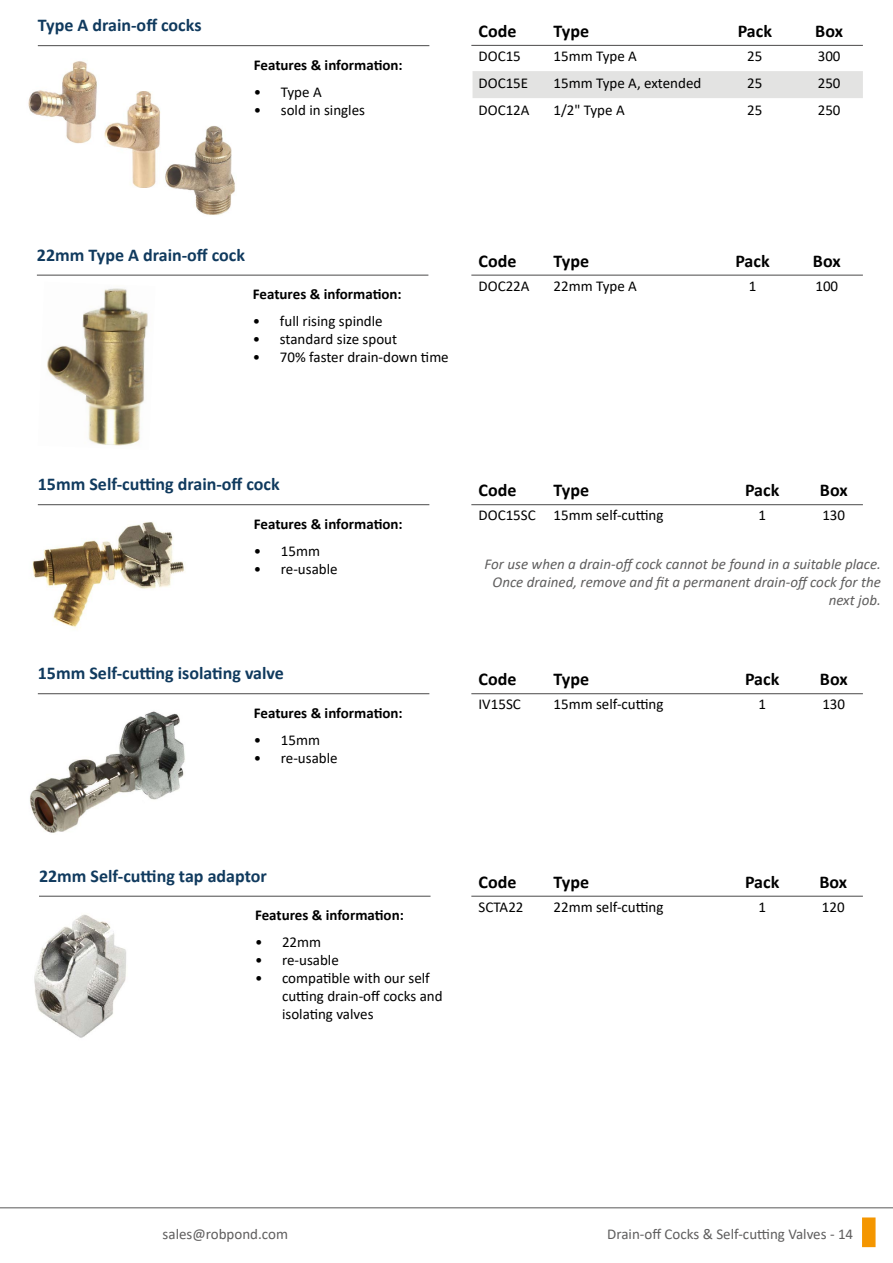
<style>
.page{position:relative;width:893px;height:1263px;background:#fff}
.page>*{position:absolute;margin:0;border:0;box-sizing:border-box;transform-origin:0 0}
.t1{font:700 18px "Calibri";color:#103a5e}
.t2{font:700 18px "Calibri";color:#000}
.t3{font:15px/18px "Calibri";color:#000}
.t4{font:italic 15px/18px "Calibri";color:#5f5e5e;text-align:right}
.t5{font:700 15px "Calibri";color:#000}
.t6{font:15px "Calibri";color:#5f5e5e}
</style>
<div class="page">
<img style="left:165px;top:125px;width:70px;height:90px">
<img style="left:28px;top:61px;width:69px;height:83px">
<img style="left:104px;top:92px;width:57px;height:95px">
<img style="left:47px;top:288px;width:101px;height:158px">
<img style="left:32px;top:522px;width:152px;height:106px">
<img style="left:30px;top:711px;width:155px;height:122px">
<img style="left:34px;top:914px;width:92px;height:124px">
<div style="left:472px;top:71px;width:391px;height:27px;background:#e3e3e2"></div>
<svg style="left:0;top:1207px;width:893px;height:41px"></svg>
<hr style="left:38px;top:45px;width:391px;height:1px;background:#5f5e5e">
<hr style="left:471px;top:45px;width:392px;height:1px;background:#5f5e5e">
<hr style="left:37px;top:275px;width:391px;height:1px;background:#5f5e5e">
<hr style="left:471px;top:275px;width:392px;height:1px;background:#5f5e5e">
<hr style="left:38px;top:504px;width:391px;height:1px;background:#5f5e5e">
<hr style="left:471px;top:504px;width:392px;height:1px;background:#5f5e5e">
<hr style="left:38px;top:693px;width:391px;height:1px;background:#5f5e5e">
<hr style="left:471px;top:693px;width:392px;height:1px;background:#5f5e5e">
<hr style="left:39px;top:896px;width:392px;height:1px;background:#5f5e5e">
<hr style="left:471px;top:896px;width:392px;height:1px;background:#5f5e5e">
<div style="left:862px;top:1217px;width:13px;height:30px;background:#f49600;border:2px solid #f49600"></div>
<p class="t1" style="left:38px;top:13px;width:165px">Type A drain-off cocks</p>
<p class="t5" style="left:254px;top:54px;width:150px">Features &amp; information:</p>
<p class="t3" style="left:254px;top:82px;width:69px">• Type A</p>
<p class="t3" style="left:254px;top:100px;width:113px">• sold in singles</p>
<p class="t2" style="left:478px;top:19px;width:39px">Code</p>
<p class="t2" style="left:553px;top:19px;width:37px">Type</p>
<p class="t2" style="left:738px;top:19px;width:36px">Pack</p>
<p class="t2" style="left:815px;top:19px;width:29px">Box</p>
<p class="t3" style="left:478px;top:47px;width:44px">DOC15</p>
<p class="t3" style="left:553px;top:47px;width:85px">15mm Type A</p>
<p class="t3" style="left:747px;top:47px;width:17px">25</p>
<p class="t3" style="left:818px;top:47px;width:24px">300</p>
<p class="t3" style="left:478px;top:74px;width:51px">DOC15E</p>
<p class="t3" style="left:553px;top:74px;width:149px">15mm Type A, extended</p>
<p class="t3" style="left:747px;top:74px;width:17px">25</p>
<p class="t3" style="left:818px;top:74px;width:24px">250</p>
<p class="t3" style="left:478px;top:101px;width:53px">DOC12A</p>
<p class="t3" style="left:553px;top:101px;width:73px">1/2" Type A</p>
<p class="t3" style="left:747px;top:101px;width:17px">25</p>
<p class="t3" style="left:818px;top:101px;width:24px">250</p>
<p class="t1" style="left:37px;top:242px;width:210px">22mm Type A drain-off cock</p>
<p class="t5" style="left:253px;top:284px;width:150px">Features &amp; information:</p>
<p class="t3" style="left:253px;top:312px;width:131px">• full rising spindle</p>
<p class="t3" style="left:253px;top:330px;width:146px">• standard size spout</p>
<p class="t3" style="left:253px;top:348px;width:197px">• 70% faster drain-down time</p>
<p class="t2" style="left:478px;top:248px;width:39px">Code</p>
<p class="t2" style="left:553px;top:248px;width:37px">Type</p>
<p class="t2" style="left:735px;top:248px;width:36px">Pack</p>
<p class="t2" style="left:813px;top:248px;width:29px">Box</p>
<p class="t3" style="left:478px;top:277px;width:53px">DOC22A</p>
<p class="t3" style="left:553px;top:277px;width:85px">22mm Type A</p>
<p class="t3" style="left:749px;top:277px;width:9px">1</p>
<p class="t3" style="left:815px;top:277px;width:24px">100</p>
<p class="t1" style="left:38px;top:472px;width:243px">15mm Self-cutting drain-off cock</p>
<p class="t5" style="left:254px;top:513px;width:150px">Features &amp; information:</p>
<p class="t3" style="left:254px;top:541px;width:68px">• 15mm</p>
<p class="t3" style="left:254px;top:559px;width:85px">• re-usable</p>
<p class="t1" style="left:38px;top:661px;width:248px">15mm Self-cutting isolating valve</p>
<p class="t5" style="left:254px;top:702px;width:150px">Features &amp; information:</p>
<p class="t3" style="left:254px;top:730px;width:68px">• 15mm</p>
<p class="t3" style="left:254px;top:748px;width:85px">• re-usable</p>
<p class="t2" style="left:478px;top:478px;width:39px">Code</p>
<p class="t2" style="left:553px;top:478px;width:37px">Type</p>
<p class="t2" style="left:745px;top:478px;width:36px">Pack</p>
<p class="t2" style="left:820px;top:478px;width:29px">Box</p>
<p class="t3" style="left:478px;top:506px;width:187px">DOC15SC 15mm self-cutting</p>
<p class="t3" style="left:758px;top:506px;width:9px">1</p>
<p class="t3" style="left:822px;top:506px;width:24px">130</p>
<p class="t4" style="left:485px;top:554px;width:398px">For use when a drain-off cock cannot be found in a suitable place.<br>Once drained, remove and fit a permanent drain-off cock for the next job.</p>
<p class="t2" style="left:478px;top:667px;width:39px">Code</p>
<p class="t2" style="left:553px;top:667px;width:37px">Type</p>
<p class="t2" style="left:745px;top:667px;width:36px">Pack</p>
<p class="t2" style="left:820px;top:667px;width:29px">Box</p>
<p class="t3" style="left:478px;top:695px;width:44px">IV15SC</p>
<p class="t3" style="left:553px;top:695px;width:112px">15mm self-cutting</p>
<p class="t3" style="left:758px;top:695px;width:9px">1</p>
<p class="t3" style="left:822px;top:695px;width:24px">130</p>
<p class="t1" style="left:39px;top:863px;width:229px">22mm Self-cutting tap adaptor</p>
<p class="t5" style="left:255px;top:905px;width:150px">Features &amp; information:</p>
<p class="t3" style="left:255px;top:933px;width:68px">• 22mm</p>
<p class="t3" style="left:255px;top:951px;width:85px">• re-usable</p>
<p class="t3" style="left:282px;top:969px;width:162px;text-indent:-27px">• compatible with our self cutting drain-off cocks and isolating valves</p>
<p class="t2" style="left:478px;top:869px;width:39px">Code</p>
<p class="t2" style="left:553px;top:869px;width:37px">Type</p>
<p class="t2" style="left:745px;top:869px;width:36px">Pack</p>
<p class="t2" style="left:819px;top:869px;width:29px">Box</p>
<p class="t3" style="left:478px;top:898px;width:46px">SCTA22</p>
<p class="t3" style="left:553px;top:898px;width:112px">22mm self-cutting</p>
<p class="t3" style="left:758px;top:898px;width:9px">1</p>
<p class="t3" style="left:822px;top:898px;width:24px">120</p>
<p class="t6" style="left:163px;top:1224px;width:127px">sales@robpond.com</p>
<p class="t6" style="left:607px;top:1224px;width:247px">Drain-off Cocks &amp; Self-cutting Valves - 14</p>
</div>
